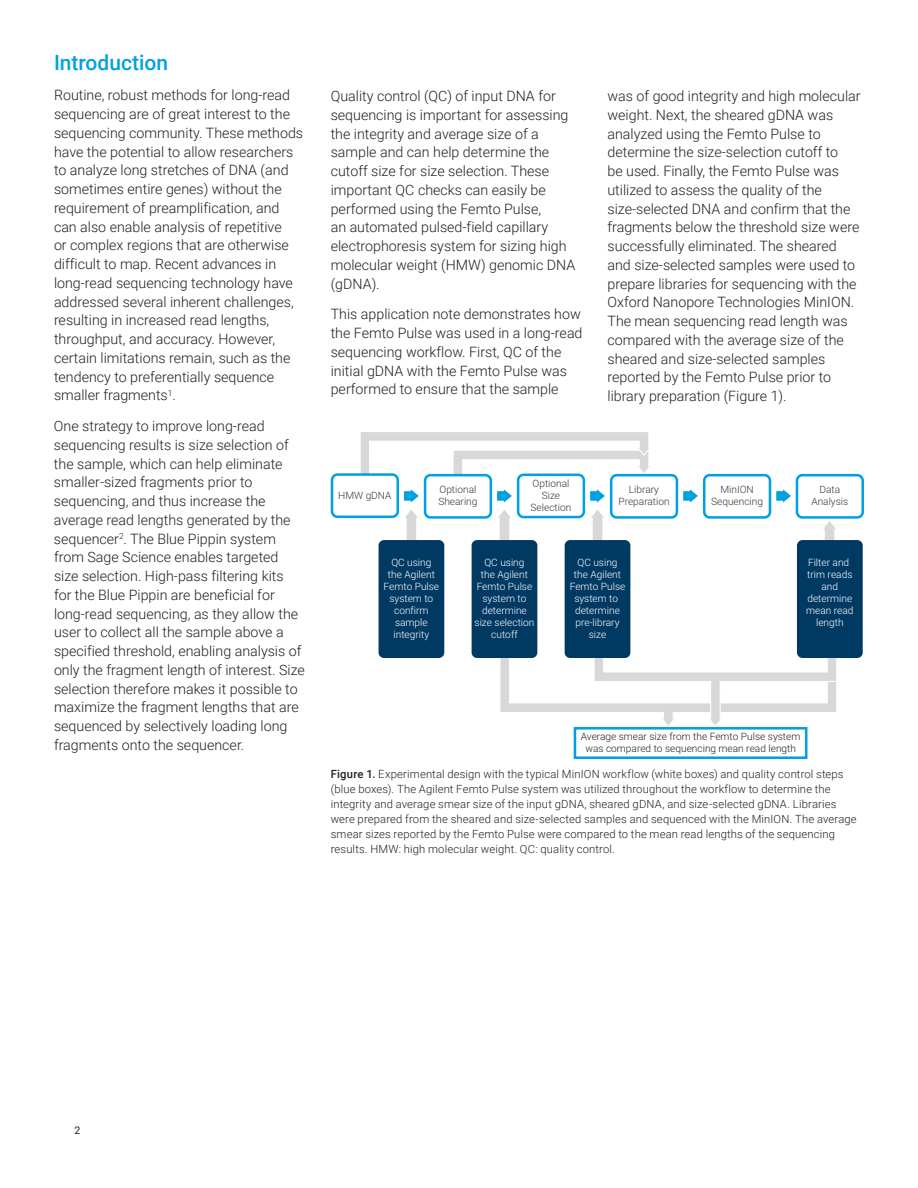
<style>
.page{position:relative;width:918px;height:1188px;background:#fff}
.page>*{position:absolute;margin:0;border:0;box-sizing:border-box;transform-origin:0 0}
.DATA_subhead_large_b{font:500 21px "Roboto";color:#00a1e3}
.DATA_opener_text{font:300 14.25px/18.8px "Roboto";color:#231f20}
.DATA_caption{font:300 11.25px/15px "Roboto";letter-spacing:.015em;color:#231f20}
.t1{font:10.5px "Roboto";color:#231f20}
.t2{font:300 10.2px/12.1px "Roboto";color:#fff;text-align:center}
.t3{font:300 10.2px/12.1px "Roboto";color:#323640;text-align:center}
.t4{font:300 10.2px/12.1px "Roboto";color:#231f20;text-align:center}
.s1{font-weight:500}
</style>
<div class="page">
<svg style="left:823px;top:521px;width:13px;height:19px"></svg>
<svg style="left:360px;top:432px;width:292px;height:45px"></svg>
<div style="left:331px;top:473px;width:68px;height:45px;border:3px solid #00a1e3;border-radius:5px"></div>
<div style="left:424px;top:474px;width:68px;height:45px;border:3px solid #00a1e3;border-radius:5px"></div>
<div style="left:610px;top:474px;width:68px;height:45px;border:3px solid #00a1e3;border-radius:5px"></div>
<div style="left:703px;top:474px;width:68px;height:45px;border:3px solid #00a1e3;border-radius:5px"></div>
<div style="left:796px;top:474px;width:68px;height:45px;border:3px solid #00a1e3;border-radius:5px"></div>
<div style="left:517px;top:474px;width:68px;height:44px;border:3px solid #00a1e3;border-radius:5px"></div>
<div style="left:574px;top:727px;width:233px;height:32px;border:3px solid #00a1e3"></div>
<svg style="left:776px;top:489px;width:15px;height:14px"></svg>
<svg style="left:683px;top:489px;width:15px;height:14px"></svg>
<svg style="left:590px;top:489px;width:15px;height:14px"></svg>
<svg style="left:497px;top:489px;width:15px;height:14px"></svg>
<svg style="left:404px;top:489px;width:15px;height:14px"></svg>
<svg style="left:500px;top:655px;width:336px;height:70px"></svg>
<div style="left:797px;top:540px;width:66px;height:118px;background:#003a63;border-radius:5px"></div>
<svg style="left:591px;top:510px;width:13px;height:30px"></svg>
<div style="left:565px;top:540px;width:65px;height:118px;background:#003a63;border-radius:5px"></div>
<svg style="left:498px;top:510px;width:13px;height:30px"></svg>
<div style="left:472px;top:540px;width:65px;height:118px;background:#003a63;border-radius:5px"></div>
<svg style="left:405px;top:510px;width:13px;height:30px"></svg>
<div style="left:379px;top:540px;width:65px;height:118px;background:#003a63;border-radius:5px"></div>
<p class="DATA_subhead_large_b" style="left:54px;top:48px;width:116px">Introduction</p>
<p class="DATA_opener_text" style="left:54px;top:85px;width:251px">Routine, robust methods for long-read sequencing are of great interest to the sequencing community. These methods have the potential to allow researchers to analyze long stretches of DNA (and sometimes entire genes) without the requirement of preamplification, and can also enable analysis of repetitive<br>or complex regions that are otherwise difficult to map. Recent advances in long-read sequencing technology have addressed several inherent challenges, resulting in increased read lengths, throughput, and accuracy. However, certain limitations remain, such as the tendency to preferentially sequence smaller fragments<sup>1</sup>.</p>
<p class="DATA_opener_text" style="left:54px;top:416px;width:252px">One strategy to improve long-read sequencing results is size selection of the sample, which can help eliminate smaller-sized fragments prior to sequencing, and thus increase the average read lengths generated by the sequencer<sup>2</sup>. The Blue Pippin system from Sage Science enables targeted size selection. High-pass filtering kits<br>for the Blue Pippin are beneficial for long-read sequencing, as they allow the user to collect all the sample above a specified threshold, enabling analysis of only the fragment length of interest. Size selection therefore makes it possible to maximize the fragment lengths that are sequenced by selectively loading long fragments onto the sequencer.</p>
<p class="DATA_opener_text" style="left:331px;top:86px;width:246px">Quality control (QC) of input DNA for sequencing is important for assessing the integrity and average size of a sample and can help determine the cutoff size for size selection. These important QC checks can easily be performed using the Femto Pulse,<br>an automated pulsed-field capillary electrophoresis system for sizing high molecular weight (HMW) genomic DNA (gDNA).</p>
<p class="DATA_opener_text" style="left:331px;top:304px;width:253px">This application note demonstrates how the Femto Pulse was used in a long-read sequencing workflow. First, QC of the initial gDNA with the Femto Pulse was performed to ensure that the sample</p>
<p class="DATA_opener_text" style="left:607px;top:86px;width:255px">was of good integrity and high molecular weight. Next, the sheared gDNA was analyzed using the Femto Pulse to determine the size-selection cutoff to<br>be used. Finally, the Femto Pulse was utilized to assess the quality of the size-selected DNA and confirm that the fragments below the threshold size were successfully eliminated. The sheared and size-selected samples were used to prepare libraries for sequencing with the Oxford Nanopore Technologies MinION.<br>The mean sequencing read length was compared with the average size of the sheared and size-selected samples reported by the Femto Pulse prior to library preparation (Figure 1).</p>
<p class="t3" style="left:531px;top:477px;width:42px">Optional<br>Size<br>Selection</p>
<p class="t3" style="left:338px;top:489px;width:55px">HMW gDNA</p>
<p class="t3" style="left:438px;top:483px;width:41px;text-align:left">Optional<br>Shearing</p>
<p class="t3" style="left:618px;top:483px;width:53px">Library<br>Preparation</p>
<p class="t3" style="left:711px;top:483px;width:53px">MinION<br>Sequencing</p>
<p class="t3" style="left:811px;top:483px;width:38px">Data<br>Analysis</p>
<p class="t2" style="left:384px;top:555px;width:57px">QC using the Agilent<br>Femto Pulse system to confirm sample integrity</p>
<p class="t2" style="left:475px;top:555px;width:61px">QC using<br>the Agilent<br>Femto Pulse system to determine size selection cutoff</p>
<p class="t2" style="left:570px;top:555px;width:57px">QC using the Agilent<br>Femto Pulse system to determine pre-library size</p>
<p class="t2" style="left:806px;top:555px;width:49px">Filter and trim reads and determine mean read length</p>
<p class="t4" style="left:581px;top:730px;width:221px">Average smear size from the Femto Pulse system was compared to sequencing mean read length</p>
<p class="DATA_caption" style="left:331px;top:766px;width:528px"><span class="s1">Figure 1.</span> Experimental design with the typical MinION workflow (white boxes) and quality control steps (blue boxes). The Agilent Femto Pulse system was utilized throughout the workflow to determine the integrity and average smear size of the input gDNA, sheared gDNA, and size-selected gDNA. Libraries were prepared from the sheared and size-selected samples and sequenced with the MinION. The average smear sizes reported by the Femto Pulse were compared to the mean read lengths of the sequencing results. HMW: high molecular weight. QC: quality control.</p>
<p class="t1" style="left:75px;top:1123px;width:7px">2</p>
</div>
